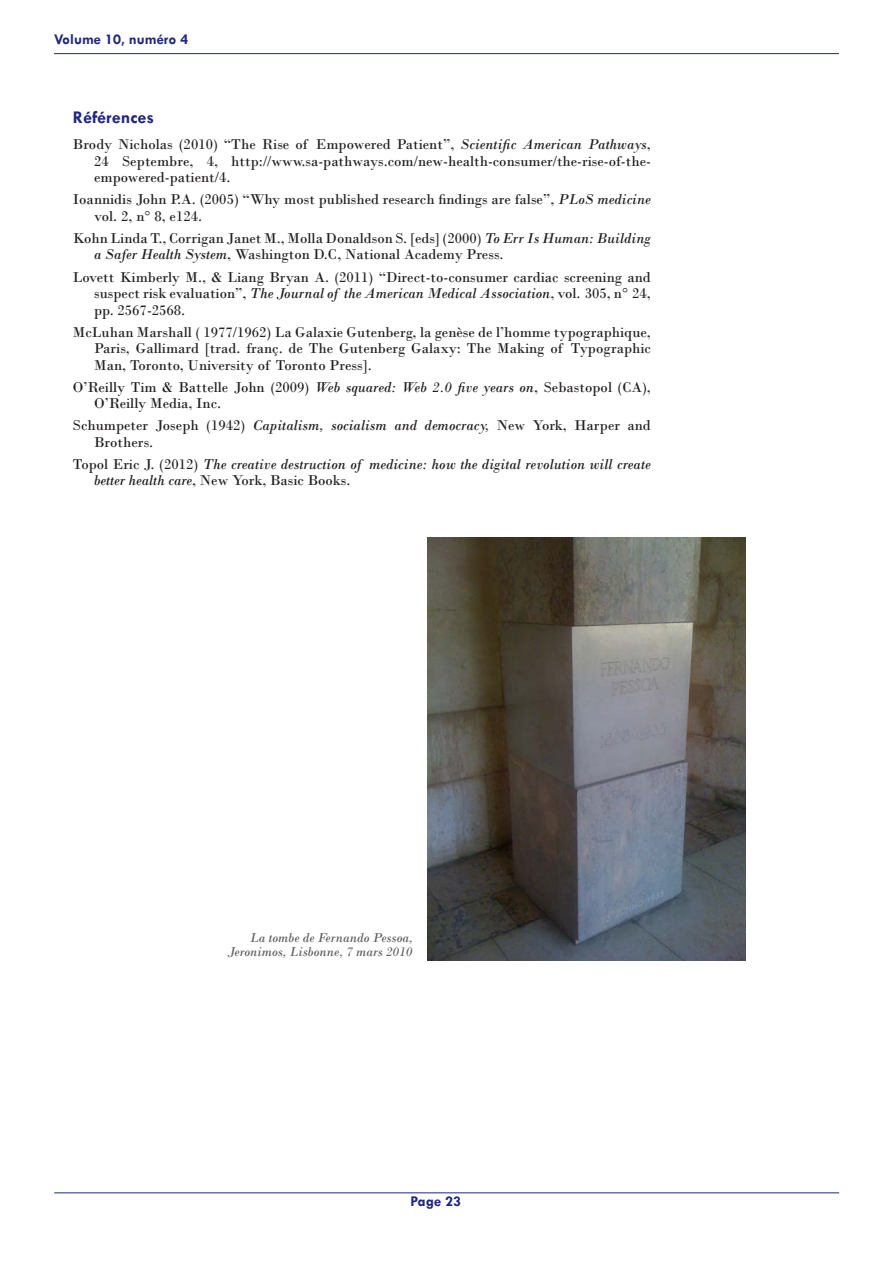
<style>
.page{position:relative;width:893px;height:1263px;background:#fff}
.page>*{position:absolute;margin:0;border:0;box-sizing:border-box;transform-origin:0 0}
.Article_-_Sous_titre{font:700 18px "Tw Cen";color:#202780}
.Article_-_Biblio{font:15px/16.5px "Bodoni";color:#231f20}
.Article_-_Biblio-2{font:italic 15px/16.5px "Bodoni";color:#231f20}
.t1{font:700 15px "Tw Cen";color:#202780}
.Article_-_Légendes_p{font:italic 13.5px/13.5px "Bodoni";color:#5f5f5f;text-align:right}
.s1{font-style:italic}
.s2{font-style:normal}
</style>
<div class="page">
<hr style="left:54px;top:1192px;width:785px;height:1px;background:#202780">
<hr style="left:54px;top:53px;width:785px;height:1px;background:#202780">
<img style="left:428px;top:537px;width:317px;height:424px">
<p class="t1" style="left:54px;top:30px;width:136px">Volume 10, numéro 4</p>
<p class="Article_-_Sous_titre" style="left:73px;top:107px;width:83px">Références</p>
<p class="Article_-_Biblio" style="left:94px;top:136px;width:558px;text-align:justify;text-indent:-21px">Brody Nicholas (2010) “The Rise of Empowered Patient”, <span class="s1">Scientific American Pathways</span>, 24 Septembre, 4, http://www.sa-pathways.com/new-health-consumer/the-rise-of-the&shy;empowered-patient/4.</p>
<p class="Article_-_Biblio" style="left:94px;top:191px;width:558px;text-indent:-21px">Ioannidis John P.A. (2005) “Why most published research findings are false”, <span class="s1">PLoS medicine </span>vol. 2, n° 8, e124.</p>
<p class="Article_-_Biblio" style="left:94px;top:230px;width:558px;text-indent:-21px">Kohn Linda T., Corrigan Janet M., Molla Donaldson S. [eds] (2000) <span class="s1">To Err Is Human: Building a Safer Health System</span>, Washington D.C, National Academy Press.</p>
<p class="Article_-_Biblio" style="left:94px;top:268px;width:558px;text-align:justify;text-indent:-21px">Lovett Kimberly M., &amp; Liang Bryan A. (2011) “Direct-to-consumer cardiac screening and suspect risk evaluation”, <span class="s1">The Journal of the American Medical Association</span>, vol. 305, n° 24, pp. 2567‑2568.</p>
<p class="Article_-_Biblio" style="left:94px;top:323px;width:558px;text-align:justify;text-indent:-21px">McLuhan Marshall ( 1977/1962) La Galaxie Gutenberg, la genèse de l’homme typographique, Paris, Gallimard [trad. franç. de The Gutenberg Galaxy: The Making of Typographic Man, Toronto, University of Toronto Press].</p>
<p class="Article_-_Biblio" style="left:94px;top:379px;width:558px;text-indent:-21px">O’Reilly Tim &amp; Battelle John (2009) <span class="s1">Web squared: Web 2.0 five years on</span>, Sebastopol (CA),<br>O’Reilly Media, Inc.</p>
<p class="Article_-_Biblio" style="left:94px;top:417px;width:558px;text-indent:-21px">Schumpeter Joseph (1942) <span class="s1">Capitalism, socialism and democracy,</span> New York, Harper and<br>Brothers.</p>
<p class="Article_-_Biblio-2" style="left:94px;top:455px;width:558px;text-indent:-21px"><span class="s2">Topol Eric J. (2012)</span> The creative destruction of medicine: how the digital revolution will create better health care<span class="s2">, New York, Basic Books.</span></p>
<p class="Article_-_Légendes_p" style="left:228px;top:931px;width:187px">La tombe de Fernando Pessoa,<br>Jeronimos, Lisbonne, 7 mars 2010</p>
<p class="t1" style="left:411px;top:1192px;width:52px">Page 23</p>
</div>
